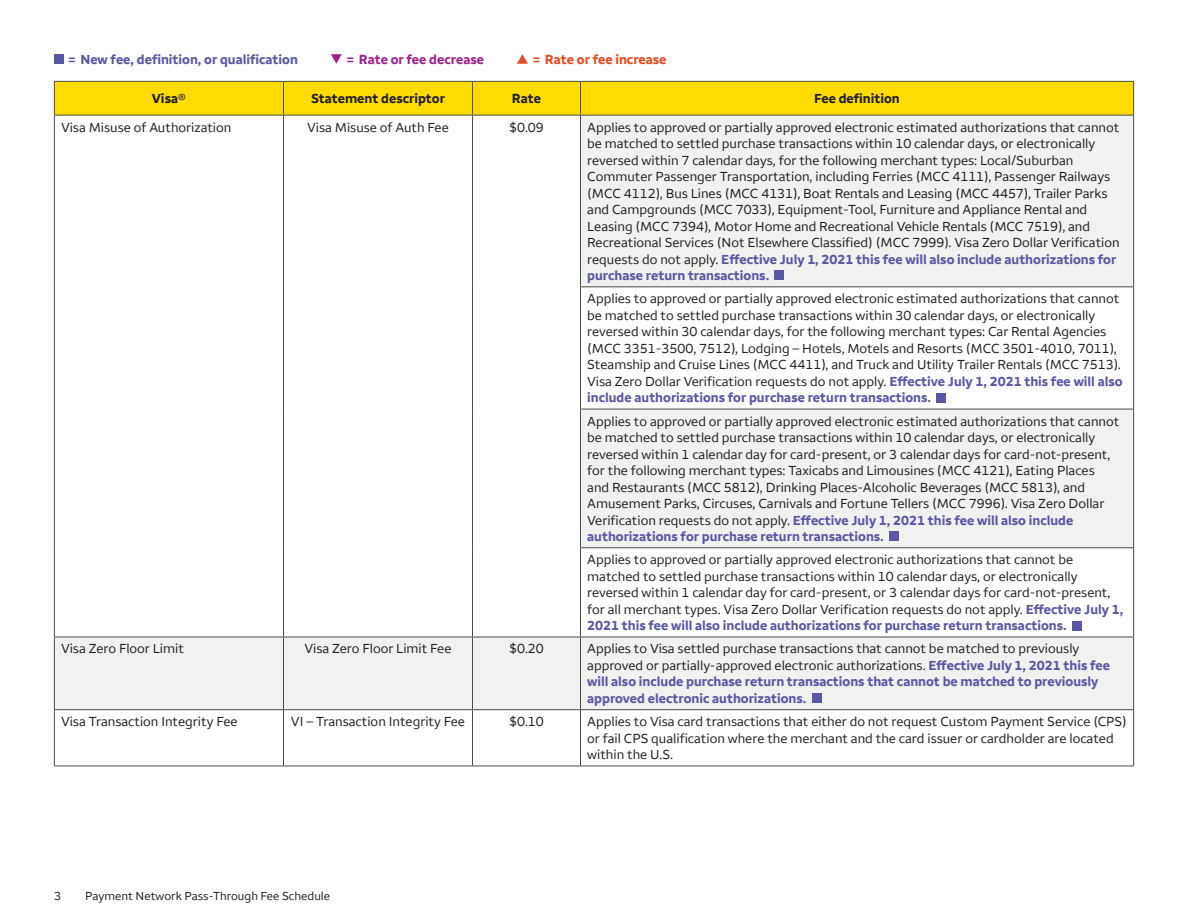
<style>
.page{position:relative;width:1188px;height:918px;background:#fff}
.page>*{position:absolute;margin:0;border:0;box-sizing:border-box;transform-origin:0 0}
.Table_-_Body_Text_-a{font:13.5px/16.5px "Wells Fargo Sans";color:#231f20}
.Table_-_Body_Text_-a-2{font:700 13.5px/16.5px "Wells Fargo Sans";color:#5a57a5}
.Table_-_Body_Text{font:13.5px "Wells Fargo Sans";color:#231f20}
.Column_Header{font:700 13.5px "Wells Fargo Sans";color:#231f20}
.Graphic_Icon_Legend{font:700 13.5px "Wells Fargo Sans";color:#5a57a5}
.Graphic_Icon_Legend-2{font:700 13.5px "Wells Fargo Sans";color:#9f238e}
.Graphic_Icon_Legend-3{font:700 13.5px "Wells Fargo Sans";color:#e74a20}
.Copyright{font:12px "Wells Fargo Sans";color:#231f20}
.s1{font-weight:700;color:#5a57a5}
.s2{font-weight:400;color:#231f20}
</style>
<div class="page">
<div style="left:54px;top:54px;width:9px;height:10px;background:#5a57a5"></div>
<svg style="left:69px;top:58px;width:6px;height:4px"></svg>
<svg style="left:331px;top:54px;width:22px;height:10px"></svg>
<svg style="left:517px;top:54px;width:22px;height:10px"></svg>
<div style="left:55px;top:82px;width:1078px;height:33px;background:#ffdc01"></div>
<div style="left:580px;top:115px;width:554px;height:172px;background:#f1f2ef"></div>
<svg style="left:55px;top:410px;width:1078px;height:299px"></svg>
<hr style="left:54px;top:115px;width:1px;height:172px;background:#4c4b46">
<hr style="left:283px;top:115px;width:1px;height:172px;background:#4c4b46">
<hr style="left:472px;top:115px;width:1px;height:172px;background:#4c4b46">
<hr style="left:580px;top:115px;width:1px;height:171px;background:#4c4b46">
<hr style="left:1133px;top:115px;width:1px;height:171px;background:#4c4b46">
<hr style="left:54px;top:287px;width:1px;height:122px;background:#4c4b46">
<hr style="left:283px;top:287px;width:1px;height:122px;background:#4c4b46">
<hr style="left:472px;top:287px;width:1px;height:122px;background:#4c4b46">
<hr style="left:580px;top:286px;width:554px;height:1px;background:#4c4b46">
<hr style="left:580px;top:287px;width:1px;height:122px;background:#4c4b46">
<hr style="left:1133px;top:287px;width:1px;height:122px;background:#4c4b46">
<hr style="left:54px;top:409px;width:1px;height:139px;background:#4c4b46">
<hr style="left:283px;top:409px;width:1px;height:139px;background:#4c4b46">
<hr style="left:472px;top:409px;width:1px;height:139px;background:#4c4b46">
<hr style="left:580px;top:409px;width:554px;height:1px;background:#4c4b46">
<hr style="left:580px;top:409px;width:1px;height:138px;background:#4c4b46">
<hr style="left:1133px;top:409px;width:1px;height:138px;background:#4c4b46">
<hr style="left:54px;top:548px;width:1px;height:89px;background:#4c4b46">
<hr style="left:283px;top:548px;width:1px;height:89px;background:#4c4b46">
<hr style="left:472px;top:548px;width:1px;height:89px;background:#4c4b46">
<hr style="left:580px;top:547px;width:554px;height:1px;background:#4c4b46">
<hr style="left:580px;top:548px;width:1px;height:89px;background:#4c4b46">
<hr style="left:1133px;top:548px;width:1px;height:89px;background:#4c4b46">
<hr style="left:54px;top:637px;width:230px;height:1px;background:#4c4b46">
<hr style="left:54px;top:637px;width:1px;height:72px;background:#4c4b46">
<hr style="left:284px;top:637px;width:188px;height:1px;background:#4c4b46">
<hr style="left:283px;top:637px;width:1px;height:72px;background:#4c4b46">
<hr style="left:472px;top:637px;width:108px;height:1px;background:#4c4b46">
<hr style="left:472px;top:637px;width:1px;height:72px;background:#4c4b46">
<hr style="left:580px;top:637px;width:554px;height:1px;background:#4c4b46">
<hr style="left:580px;top:637px;width:1px;height:72px;background:#4c4b46">
<hr style="left:1133px;top:637px;width:1px;height:72px;background:#4c4b46">
<hr style="left:54px;top:709px;width:230px;height:1px;background:#4c4b46">
<hr style="left:54px;top:710px;width:1px;height:56px;background:#4c4b46">
<hr style="left:284px;top:709px;width:188px;height:1px;background:#4c4b46">
<hr style="left:283px;top:710px;width:1px;height:56px;background:#4c4b46">
<hr style="left:472px;top:709px;width:108px;height:1px;background:#4c4b46">
<hr style="left:472px;top:710px;width:1px;height:56px;background:#4c4b46">
<hr style="left:580px;top:709px;width:554px;height:1px;background:#4c4b46">
<hr style="left:580px;top:710px;width:1px;height:56px;background:#4c4b46">
<hr style="left:1133px;top:710px;width:1px;height:56px;background:#4c4b46">
<hr style="left:54px;top:766px;width:230px;height:1px;background:#4c4b46">
<hr style="left:284px;top:766px;width:188px;height:1px;background:#4c4b46">
<hr style="left:472px;top:766px;width:108px;height:1px;background:#4c4b46">
<hr style="left:580px;top:766px;width:554px;height:1px;background:#4c4b46">
<hr style="left:54px;top:81px;width:230px;height:1px;background:#4c4b46">
<hr style="left:54px;top:82px;width:1px;height:33px;background:#4c4b46">
<hr style="left:284px;top:81px;width:188px;height:1px;background:#4c4b46">
<hr style="left:283px;top:82px;width:1px;height:33px;background:#4c4b46">
<hr style="left:472px;top:81px;width:108px;height:1px;background:#4c4b46">
<hr style="left:472px;top:82px;width:1px;height:33px;background:#4c4b46">
<hr style="left:580px;top:81px;width:554px;height:1px;background:#4c4b46">
<hr style="left:580px;top:82px;width:1px;height:33px;background:#4c4b46">
<hr style="left:1133px;top:82px;width:1px;height:33px;background:#4c4b46">
<hr style="left:54px;top:115px;width:230px;height:1px;background:#4c4b46">
<hr style="left:284px;top:115px;width:188px;height:1px;background:#4c4b46">
<hr style="left:472px;top:115px;width:108px;height:1px;background:#4c4b46">
<hr style="left:580px;top:115px;width:554px;height:1px;background:#4c4b46">
<div style="left:775px;top:271px;width:9px;height:9px;background:#5a57a5"></div>
<div style="left:937px;top:393px;width:9px;height:9px;background:#5a57a5"></div>
<div style="left:889px;top:532px;width:10px;height:9px;background:#5a57a5"></div>
<div style="left:1072px;top:621px;width:10px;height:9px;background:#5a57a5"></div>
<div style="left:812px;top:694px;width:10px;height:9px;background:#5a57a5"></div>
<p class="Graphic_Icon_Legend" style="left:80px;top:51px;width:219px">New fee, definition, or qualification</p>
<p class="Graphic_Icon_Legend-2" style="left:359px;top:51px;width:127px">Rate or fee decrease</p>
<p class="Graphic_Icon_Legend-3" style="left:545px;top:51px;width:123px">Rate or fee increase</p>
<p class="Column_Header" style="left:152px;top:90px;width:35px">Visa®</p>
<p class="Column_Header" style="left:311px;top:90px;width:135px">Statement descriptor</p>
<p class="Column_Header" style="left:512px;top:90px;width:31px">Rate</p>
<p class="Column_Header" style="left:814px;top:90px;width:87px">Fee definition</p>
<p class="Table_-_Body_Text_-a" style="left:61px;top:119px;width:172px">Visa Misuse of Authorization</p>
<p class="Table_-_Body_Text" style="left:307px;top:119px;width:143px">Visa Misuse of Auth Fee</p>
<p class="Table_-_Body_Text" style="left:509px;top:119px;width:36px">$0.09</p>
<p class="Table_-_Body_Text_-a" style="left:587px;top:119px;width:534px">Applies to approved or partially approved electronic estimated authorizations that cannot be matched to settled purchase transactions within 10 calendar days, or electronically reversed within 7 calendar days, for the following merchant types: Local/Suburban Commuter Passenger Transportation, including Ferries (MCC 4111), Passenger Railways (MCC 4112), Bus Lines (MCC 4131), Boat Rentals and Leasing (MCC 4457), Trailer Parks and Campgrounds (MCC 7033), Equipment-Tool, Furniture and Appliance Rental and Leasing (MCC 7394), Motor Home and Recreational Vehicle Rentals (MCC 7519), and Recreational Services (Not Elsewhere Classified) (MCC 7999). Visa Zero Dollar Verification requests do not apply. <span class="s1">Effective July 1, 2021 this fee will also include authorizations for purchase return transactions.</span></p>
<p class="Table_-_Body_Text_-a" style="left:587px;top:291px;width:537px">Applies to approved or partially approved electronic estimated authorizations that cannot be matched to settled purchase transactions within 30 calendar days, or electronically reversed within 30 calendar days, for the following merchant types: Car Rental Agencies (MCC 3351-3500, 7512), Lodging – Hotels, Motels and Resorts (MCC 3501-4010, 7011), Steamship and Cruise Lines (MCC 4411), and Truck and Utility Trailer Rentals (MCC 7513).<br>Visa Zero Dollar Verification requests do not apply. <span class="s1">Effective July 1, 2021 this fee will also include authorizations for purchase return transactions.</span></p>
<p class="Table_-_Body_Text_-a" style="left:587px;top:413px;width:534px">Applies to approved or partially approved electronic estimated authorizations that cannot be matched to settled purchase transactions within 10 calendar days, or electronically reversed within 1 calendar day for card-present, or 3 calendar days for card-not-present, for the following merchant types: Taxicabs and Limousines (MCC 4121), Eating Places and Restaurants (MCC 5812), Drinking Places-Alcoholic Beverages (MCC 5813), and Amusement Parks, Circuses, Carnivals and Fortune Tellers (MCC 7996). Visa Zero Dollar Verification requests do not apply. <span class="s1">Effective July 1, 2021 this fee will also include authorizations for purchase return transactions.</span></p>
<p class="Table_-_Body_Text_-a" style="left:587px;top:551px;width:538px">Applies to approved or partially approved electronic authorizations that cannot be matched to settled purchase transactions within 10 calendar days, or electronically reversed within 1 calendar day for card-present, or 3 calendar days for card-not-present, for all merchant types. Visa Zero Dollar Verification requests do not apply. <span class="s1">Effective July 1, 2021 this fee will also include authorizations for purchase return transactions.</span></p>
<p class="Table_-_Body_Text_-a" style="left:61px;top:641px;width:124px">Visa Zero Floor Limit</p>
<p class="Table_-_Body_Text" style="left:305px;top:641px;width:148px">Visa Zero Floor Limit Fee</p>
<p class="Table_-_Body_Text" style="left:509px;top:641px;width:36px">$0.20</p>
<p class="Table_-_Body_Text_-a-2" style="left:587px;top:641px;width:524px"><span class="s2">Applies to Visa settled purchase transactions that cannot be matched to previously approved or partially-approved electronic authorizations.</span> Effective July 1, 2021 this fee will also include purchase return transactions that cannot be matched to previously approved electronic authorizations.</p>
<p class="Table_-_Body_Text_-a" style="left:61px;top:713px;width:178px">Visa Transaction Integrity Fee</p>
<p class="Table_-_Body_Text" style="left:291px;top:714px;width:176px">VI – Transaction Integrity Fee</p>
<p class="Table_-_Body_Text" style="left:509px;top:714px;width:36px">$0.10</p>
<p class="Table_-_Body_Text_-a" style="left:587px;top:713px;width:541px">Applies to Visa card transactions that either do not request Custom Payment Service (CPS) or fail CPS qualification where the merchant and the card issuer or cardholder are located within the U.S.</p>
<p class="Copyright" style="left:54px;top:889px;width:9px">3</p>
<p class="Copyright" style="left:85px;top:889px;width:247px">Payment Network Pass-Through Fee Schedule</p>
</div>
